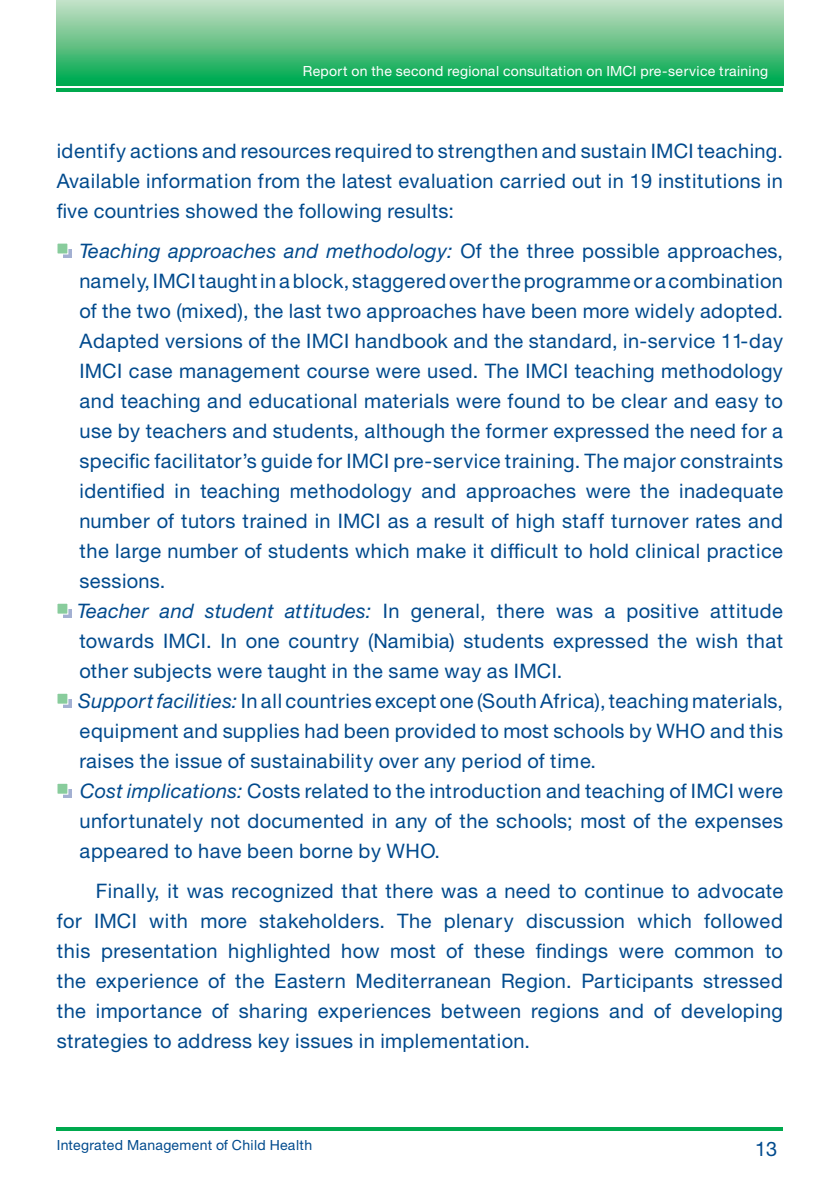
<style>
.page{position:relative;width:840px;height:1191px;background:#fff}
.page>*{position:absolute;margin:0;border:0;box-sizing:border-box;transform-origin:0 0}
.t1{font:20px/30px "Helvetica Neue";letter-spacing:.02em;color:#004a8d;text-align:justify}
.t2{font:14px "Helvetica Neue";letter-spacing:.02em;color:#fff}
.t3{font:14px "Helvetica Neue";letter-spacing:.02em;color:#004a8d}
.s1{font-style:italic}
</style>
<div class="page">
<hr style="left:57px;top:88px;width:725px;height:4px;background:#00a94e">
<div style="left:57px;top:0;width:725px;height:85px;background:linear-gradient(to bottom,#cde0c7,#00a74a)"></div>
<hr style="left:57px;top:1127px;width:725px;height:4px;background:#00a94e">
<svg style="left:63px;top:249px;width:8px;height:9px"></svg>
<div style="left:57px;top:243px;width:11px;height:11px;background:#88cc9c"></div>
<div style="left:57px;top:243px;width:11px;height:11px;border:1px solid #fff"></div>
<svg style="left:63px;top:609px;width:8px;height:9px"></svg>
<div style="left:57px;top:603px;width:11px;height:11px;background:#88cc9c"></div>
<div style="left:57px;top:603px;width:11px;height:11px;border:1px solid #fff"></div>
<svg style="left:63px;top:699px;width:8px;height:9px"></svg>
<div style="left:57px;top:693px;width:11px;height:11px;background:#88cc9c"></div>
<div style="left:57px;top:693px;width:11px;height:11px;border:1px solid #fff"></div>
<svg style="left:63px;top:789px;width:8px;height:9px"></svg>
<div style="left:57px;top:783px;width:11px;height:11px;background:#88cc9c"></div>
<div style="left:57px;top:783px;width:11px;height:11px;border:1px solid #fff"></div>
<p class="t2" style="left:303px;top:63px;width:466px">Report on the second regional consultation on IMCI pre-service training</p>
<p class="t1" style="left:57px;top:135px;width:727px">identify actions and resources required to strengthen and sustain IMCI teaching.<br>Available information from the latest evaluation carried out in 19 institutions in five countries showed the following results:</p>
<p class="t1" style="left:77px;top:235px;width:707px;text-align:left"><span class="s1">Teaching approaches and methodology:</span> Of the three possible approaches, namely, IMCI taught in a block, staggered over the programme or a combination of the two (mixed), the last two approaches have been more widely adopted.<br>Adapted versions of the IMCI handbook and the standard, in-service 11-day IMCI case management course were used. The IMCI teaching methodology and teaching and educational materials were found to be clear and easy to use by teachers and students, although the former expressed the need for a specific facilitator’s guide for IMCI pre-service training. The major constraints identified in teaching methodology and approaches were the inadequate number of tutors trained in IMCI as a result of high staff turnover rates and the large number of students which make it difficult to hold clinical practice sessions.<br><span class="s1">Teacher and student attitudes:</span> In general, there was a positive attitude towards IMCI. In one country (Namibia) students expressed the wish that other subjects were taught in the same way as IMCI.<br><span class="s1">Support facilities:</span> In all countries except one (South Africa), teaching materials, equipment and supplies had been provided to most schools by WHO and this raises the issue of sustainability over any period of time.<br><span class="s1">Cost implications:</span> Costs related to the introduction and teaching of IMCI were unfortunately not documented in any of the schools; most of the expenses appeared to have been borne by WHO.</p>
<p class="t1" style="left:57px;top:875px;width:727px;text-indent:39px">Finally, it was recognized that there was a need to continue to advocate for IMCI with more stakeholders. The plenary discussion which followed this presentation highlighted how most of these findings were common to the experience of the Eastern Mediterranean Region. Participants stressed the importance of sharing experiences between regions and of developing strategies to address key issues in implementation.</p>
<p class="t3" style="left:57px;top:1136px;width:257px">Integrated Management of Child Health</p>
<p class="t1" style="left:754px;top:1134px;width:24px">13</p>
</div>
